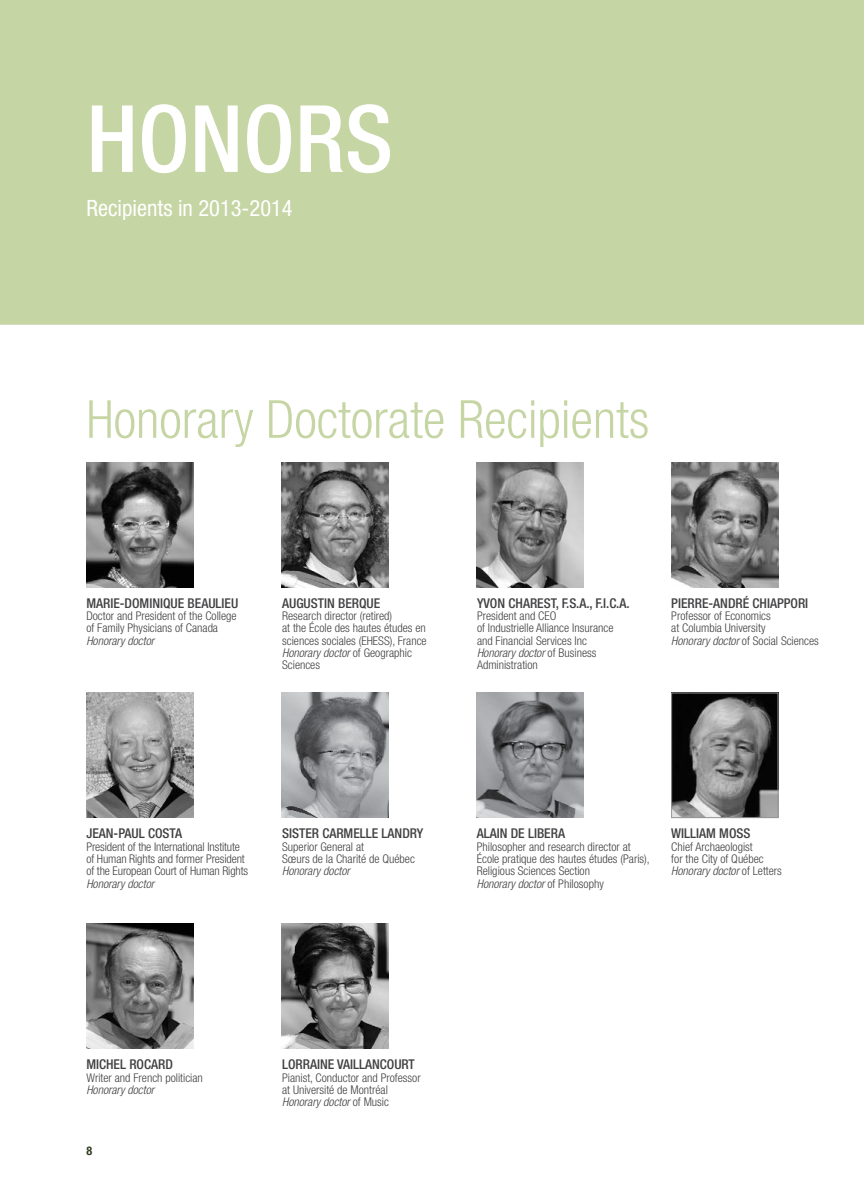
<style>
.page{position:relative;width:864px;height:1188px;background:#fff}
.page>*{position:absolute;margin:0;border:0;box-sizing:border-box;transform-origin:0 0}
.t1{font:500 condensed 93px "Helvetica Neue";color:#fff}
.t2{font:300 condensed 52.5px "Helvetica Neue";color:#c6d5a4}
.t3{font:condensed 22.5px "Helvetica Neue";color:#fff}
.t4{font:500 condensed 13.5px "Helvetica Neue";color:#414042}
.t5{font:300 condensed 12px/12.3px "Helvetica Neue";color:#414042}
.t6{font:italic 300 condensed 12px "Helvetica Neue";color:#414042}
.t7{font:700 condensed 12px "Helvetica Neue";color:#303d21}
.s1{font-style:italic}
</style>
<div class="page">
<div style="left:0;top:0;width:864px;height:329px;background:#c6d5a4"></div>
<div style="left:0;top:325px;width:864px;height:10px;background:#fff"></div>
<img style="left:87px;top:462px;width:106px;height:125px">
<img style="left:282px;top:462px;width:106px;height:125px">
<img style="left:477px;top:462px;width:106px;height:125px">
<img style="left:672px;top:462px;width:106px;height:125px">
<img style="left:87px;top:693px;width:106px;height:125px">
<img style="left:87px;top:924px;width:106px;height:125px">
<img style="left:282px;top:693px;width:106px;height:125px">
<img style="left:282px;top:924px;width:106px;height:125px">
<img style="left:477px;top:693px;width:106px;height:125px">
<img style="left:673px;top:695px;width:103px;height:121px">
<div style="left:671px;top:693px;width:107px;height:125px;border:1px solid #939598"></div>
<h1 class="t1" style="left:86px;top:83px;width:308px">HONORS</h1>
<h3 class="t3" style="left:86px;top:195px;width:208px">Recipients in 2013-2014</h3>
<h2 class="t2" style="left:86px;top:389px;width:564px">Honorary Doctorate Recipients</h2>
<p class="t4" style="left:86px;top:595px;width:152px">MARIE-DOMINIQUE BEAULIEU</p>
<p class="t5" style="left:86px;top:609px;width:152px">Doctor and President of the College of Family Physicians of Canada</p>
<p class="t6" style="left:86px;top:634px;width:69px">Honorary doctor</p>
<p class="t4" style="left:282px;top:595px;width:100px">AUGUSTIN BERQUE</p>
<p class="t5" style="left:282px;top:609px;width:146px">Research director (retired)<br>at the École des hautes études en sciences sociales (EHESS), France<br><span class="s1">Honorary doctor</span> of Geographic<br>Sciences</p>
<p class="t4" style="left:477px;top:595px;width:154px">YVON CHAREST, F.S.A., F.I.C.A.</p>
<p class="t5" style="left:477px;top:609px;width:138px">President and CEO<br>of Industrielle Alliance Insurance and Financial Services Inc<br><span class="s1">Honorary doctor</span> of Business<br>Administration</p>
<p class="t4" style="left:671px;top:595px;width:107px">PIERRE-ANDRÉ CHIAPPOR</p>
<p class="t4" style="left:805px;top:595px;width:4px">I</p>
<p class="t5" style="left:671px;top:609px;width:149px">Professor of Economics<br>at Columbia University<br><span class="s1">Honorary doctor</span> of Social Sciences</p>
<p class="t4" style="left:86px;top:825px;width:91px">JEAN-PAUL COSTA</p>
<p class="t5" style="left:86px;top:840px;width:163px">President of the International Institute of Human Rights and former President of the European Court of Human Rights</p>
<p class="t6" style="left:86px;top:877px;width:69px">Honorary doctor</p>
<p class="t4" style="left:282px;top:825px;width:143px">SISTER CARMELLE LANDRY</p>
<p class="t5" style="left:282px;top:840px;width:134px">Superior General at<br>Sœurs de la Charité de Québec</p>
<p class="t6" style="left:282px;top:864px;width:69px">Honorary doctor</p>
<p class="t4" style="left:477px;top:825px;width:82px">ALAIN DE LIBERA</p>
<p class="t5" style="left:477px;top:840px;width:175px">Philosopher and research director at École pratique des hautes études (Paris), Religious Sciences Section<br><span class="s1">Honorary doctor</span> of Philosophy</p>
<p class="t4" style="left:671px;top:825px;width:81px">WILLIAM MOSS</p>
<p class="t5" style="left:671px;top:840px;width:112px">Chief Archaeologist<br>for the City of Québec<br><span class="s1">Honorary doctor</span> of Letters</p>
<p class="t4" style="left:86px;top:1056px;width:59px">MICHEL ROCARD</p>
<p class="t5" style="left:86px;top:1071px;width:118px">Writer and French politician</p>
<p class="t6" style="left:86px;top:1083px;width:69px">Honorary doctor</p>
<p class="t7" style="left:86px;top:1143px;width:7px">8</p>
<p class="t4" style="left:282px;top:1056px;width:15px">LORRA</p>
<p class="t4" style="left:317px;top:1056px;width:71px">INE VAILLANCOURT</p>
<p class="t5" style="left:282px;top:1071px;width:140px">Pianist, Conductor and Professor at Université de Montréal<br><span class="s1">Honorary doctor</span> of Music</p>
</div>
